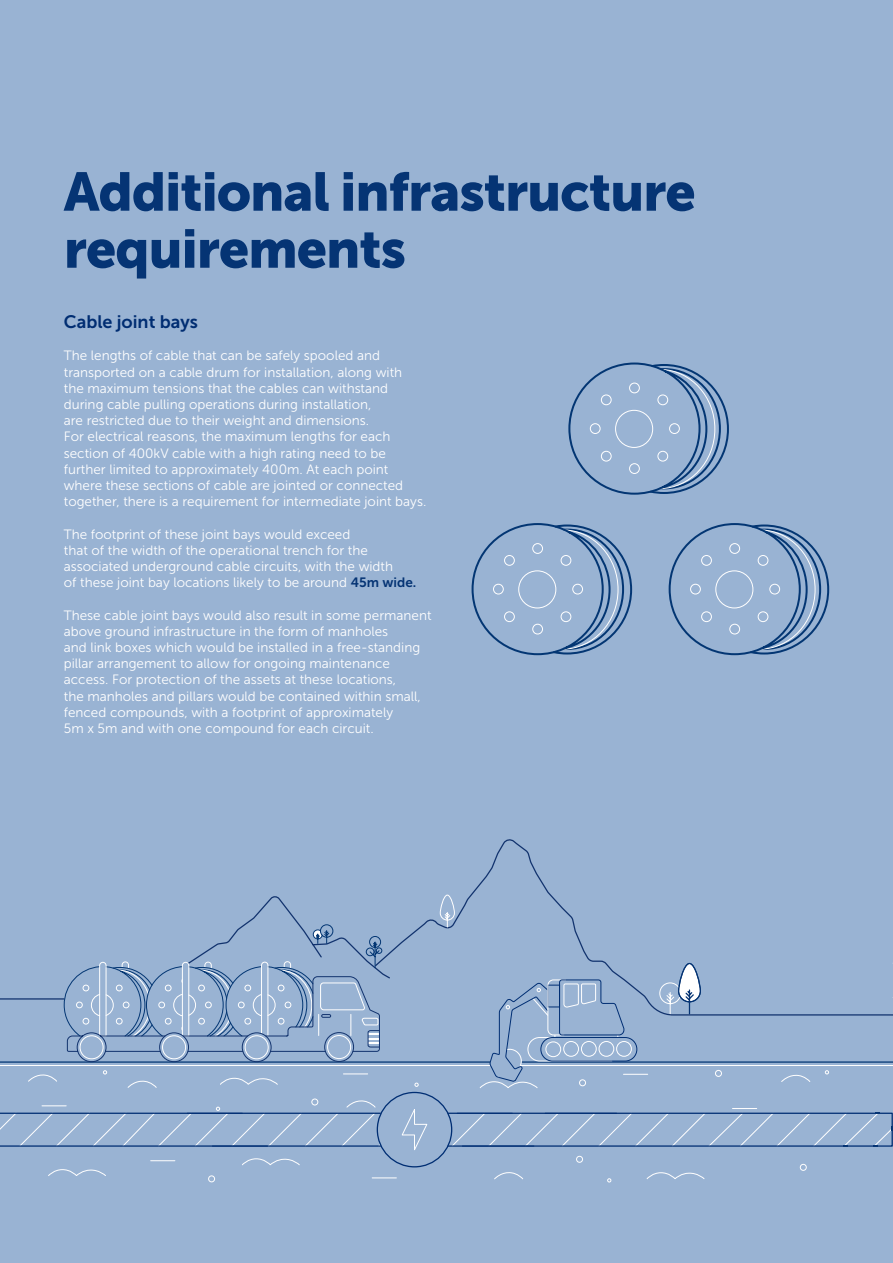
<style>
.page{position:relative;width:893px;height:1263px;background:#99b3d3}
.page>*{position:absolute;margin:0;border:0;box-sizing:border-box;transform-origin:0 0}
.t1{font:54px/57px "Museo Sans 900";letter-spacing:-.02em;color:#053474}
.t2{font:18px "Museo Sans 700";color:#002d72}
.t3{font:13.5px/16.2px "Museo Sans 300";color:#fff}
.s1{font-family:"Museo Sans 700";color:#053474}
</style>
<div class="page">
<svg style="left:208px;top:1152px;width:599px;height:30px"></svg>
<svg style="left:151px;top:1160px;width:24px;height:1px"></svg>
<svg style="left:372px;top:1177px;width:24px;height:1px"></svg>
<svg style="left:471px;top:523px;width:162px;height:133px"></svg>
<svg style="left:568px;top:362px;width:161px;height:133px"></svg>
<svg style="left:668px;top:523px;width:162px;height:133px"></svg>
<svg style="left:0;top:894px;width:893px;height:258px"></svg>
<h1 class="t1" style="left:64px;top:163px;width:633px">Additional infrastructure requirements</h1>
<h2 class="t2" style="left:64px;top:312px;width:136px">Cable joint bays</h2>
<p class="t3" style="left:64px;top:348px;width:364px">The lengths of cable that can be safely spooled and transported on a cable drum for installation, along with<br>the maximum tensions that the cables can withstand during cable pulling operations during installation,<br>are restricted due to their weight and dimensions.<br>For electrical reasons, the maximum lengths for each section of 400kV cable with a high rating need to be further limited to approximately 400m. At each point where these sections of cable are jointed or connected together, there is a requirement for intermediate joint bays.</p>
<p class="t3" style="left:64px;top:526px;width:354px">The footprint of these joint bays would exceed<br>that of the width of the operational trench for the associated underground cable circuits, with the width<br>of these joint bay locations likely to be around <span class="s1">45m wide.</span></p>
<p class="t3" style="left:64px;top:607px;width:369px">These cable joint bays would also result in some permanent above ground infrastructure in the form of manholes<br>and link boxes which would be installed in a free-standing pillar arrangement to allow for ongoing maintenance access. For protection of the assets at these locations,<br>the manholes and pillars would be contained within small, fenced compounds, with a footprint of approximately<br>5m x 5m and with one compound for each circuit.</p>
</div>
